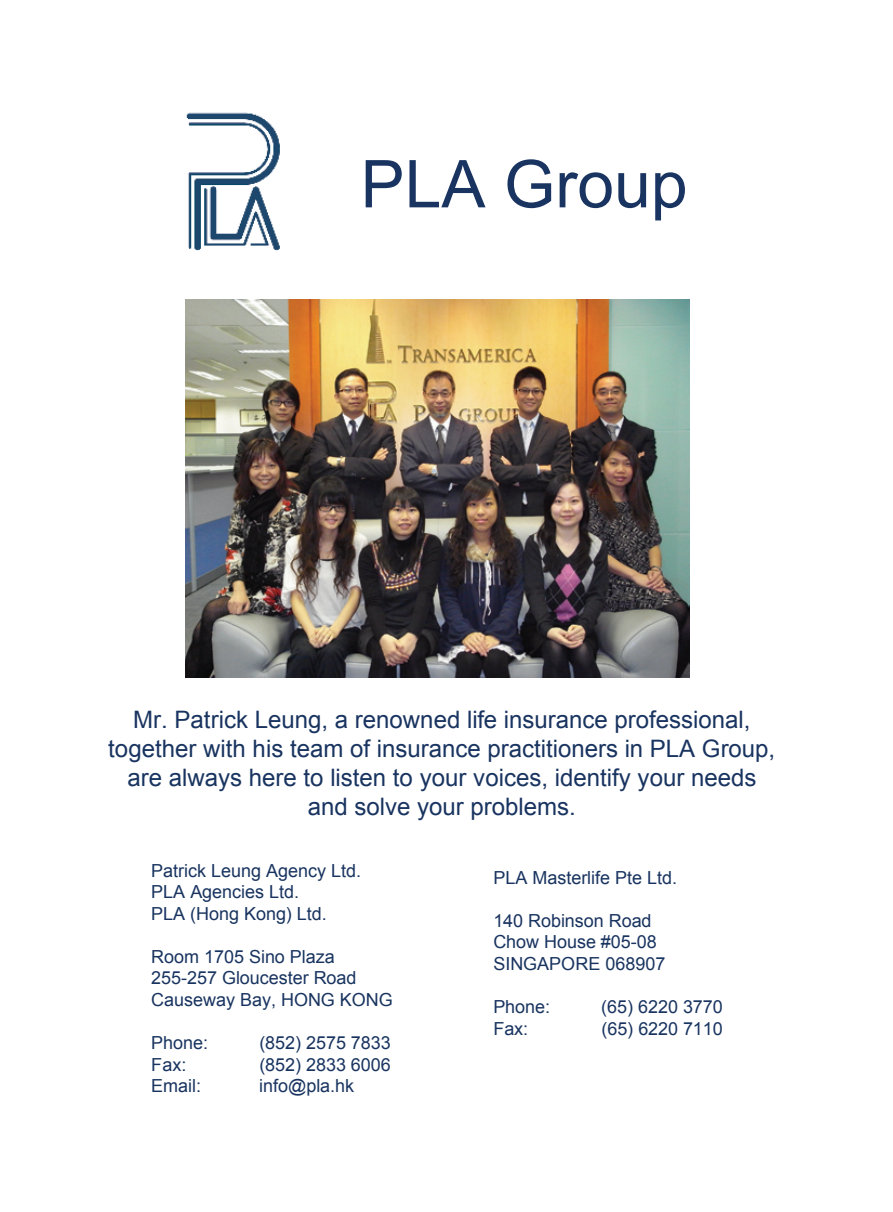
<style>
.page{position:relative;width:893px;height:1212px;background:#fff}
.page>*{position:absolute;margin:0;border:0;box-sizing:border-box;transform-origin:0 0}
.t1{font:66px "Arial";color:#193460}
.t2{font:24px/28.8px "Arial";color:#193460;text-align:center}
.t3{font:18px/21.6px "Arial";color:#193460}
</style>
<div class="page">
<img style="left:186px;top:112px;width:94px;height:139px">
<img style="left:185px;top:300px;width:505px;height:378px">
<h1 class="t1" style="left:361px;top:141px;width:328px">PLA Group</h1>
<h2 class="t2" style="left:108px;top:705px;width:668px">Mr. Patrick Leung, a renowned life insurance professional, together with his team of insurance practitioners in PLA Group, are always here to listen to your voices, identify your needs and solve your problems.</h2>
<p class="t3" style="left:151px;top:860px;width:211px">Patrick Leung Agency Ltd.<br>PLA Agencies Ltd.<br>PLA (Hong Kong) Ltd.</p>
<p class="t3" style="left:151px;top:946px;width:243px">Room 1705 Sino Plaza<br>255-257 Gloucester Road<br>Causeway Bay, HONG KONG</p>
<p class="t3" style="left:151px;top:1032px;width:58px">Phone:</p>
<p class="t3" style="left:259px;top:1032px;width:133px">(852) 2575 7833</p>
<p class="t3" style="left:151px;top:1054px;width:37px">Fax:</p>
<p class="t3" style="left:259px;top:1054px;width:133px">(852) 2833 6006</p>
<p class="t3" style="left:151px;top:1075px;width:51px">Email:</p>
<p class="t3" style="left:259px;top:1075px;width:96px">info@pla.hk</p>
<p class="t3" style="left:493px;top:867px;width:185px">PLA Masterlife Pte Ltd.</p>
<p class="t3" style="left:493px;top:910px;width:174px">140 Robinson Road<br>Chow House #05-08<br>SINGAPORE 068907</p>
<p class="t3" style="left:493px;top:996px;width:58px">Phone:</p>
<p class="t3" style="left:601px;top:996px;width:123px">(65) 6220 3770</p>
<p class="t3" style="left:493px;top:1018px;width:36px">Fax:</p>
<p class="t3" style="left:601px;top:1018px;width:123px">(65) 6220 7110</p>
</div>
